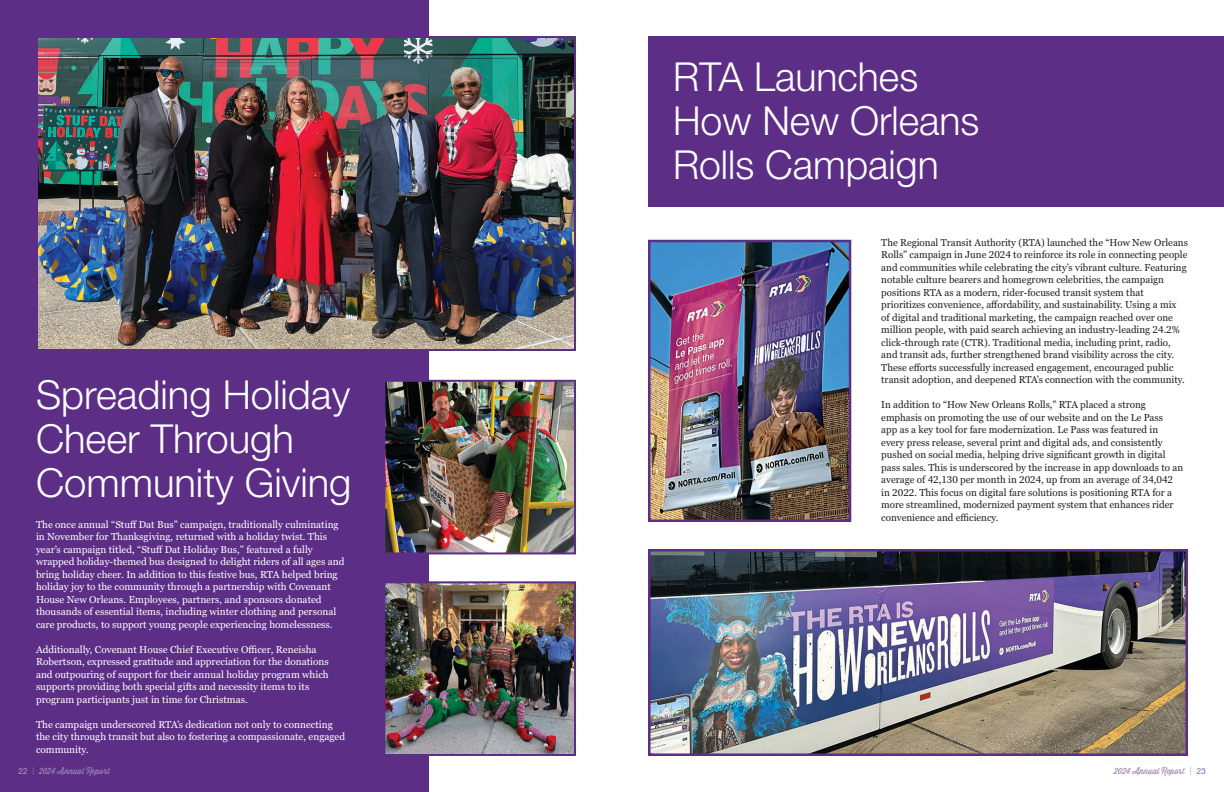
<style>
.page{position:relative;width:1224px;height:792px;background:#fff}
.page>*{position:absolute;margin:0;border:0;box-sizing:border-box;transform-origin:0 0}
.t1{font:300 40px "Helvetica Neue LT Pro";color:#fff}
.Body_Copy{font:10px/12.5px "Georgia Pro";color:#231f20}
.Body_Copy-2{font:10px/12.5px "Georgia Pro";color:#fff}
.t2{font:8.5px "Thirsty Script";color:#9d85b5}
.s1{font-family:"Helvetica Neue LT Pro";font-weight:500}
.s2{font-weight:300}
</style>
<div class="page">
<div style="left:0;top:0;width:428px;height:792px;background:#5c2e86"></div>
<img style="left:39px;top:39px;width:534px;height:309px">
<div style="left:36px;top:36px;width:540px;height:315px;border:2px solid #5c2e86"></div>
<img style="left:386px;top:383px;width:187px;height:168px">
<div style="left:383px;top:380px;width:193px;height:174px;border:2px solid #5c2e86"></div>
<img style="left:386px;top:584px;width:187px;height:169px">
<div style="left:383px;top:581px;width:193px;height:175px;border:2px solid #5c2e86"></div>
<div style="left:648px;top:36px;width:576px;height:171px;background:#5c2e86"></div>
<img style="left:652px;top:553px;width:532px;height:199px">
<div style="left:648px;top:549px;width:540px;height:207px;border:3px solid #5c2e86"></div>
<img style="left:651px;top:243px;width:197px;height:276px">
<div style="left:648px;top:240px;width:203px;height:282px;border:2px solid #5c2e86"></div>
<p class="t1" style="left:36px;top:370px;width:316px">Spreading Holiday</p>
<p class="t1" style="left:36px;top:414px;width:259px">Cheer Through</p>
<p class="t1" style="left:36px;top:458px;width:317px">Community Giving</p>
<p class="Body_Copy-2" style="left:36px;top:518px;width:310px">The once annual “Stuff Dat Bus” campaign, traditionally culminating in November for Thanksgiving, returned with a holiday twist. This year’s campaign titled, “Stuff Dat Holiday Bus,” featured a fully wrapped holiday-themed bus designed to delight riders of all ages and bring holiday cheer. In addition to this festive bus, RTA helped bring holiday joy to the community through a partnership with Covenant House New Orleans. Employees, partners, and sponsors donated thousands of essential items, including winter clothing and personal care products, to support young people experiencing homelessness.</p>
<p class="Body_Copy-2" style="left:36px;top:643px;width:294px">Additionally, Covenant House Chief Executive Officer, Reneisha Robertson, expressed gratitude and appreciation for the donations and outpouring of support for their annual holiday program which supports providing both special gifts and necessity items to its program participants just in time for Christmas.</p>
<p class="Body_Copy-2" style="left:36px;top:718px;width:311px">The campaign underscored RTA’s dedication not only to connecting the city through transit but also to fostering a compassionate, engaged community.</p>
<p class="t1" style="left:673px;top:52px;width:247px">RTA Launches</p>
<p class="t1" style="left:673px;top:96px;width:308px">How New Orleans</p>
<p class="t1" style="left:673px;top:140px;width:267px">Rolls Campaign</p>
<p class="Body_Copy" style="left:881px;top:237px;width:308px">The Regional Transit Authority (RTA) launched the “How New Orleans Rolls” campaign in June 2024 to reinforce its role in connecting people and communities while celebrating the city’s vibrant culture. Featuring notable culture bearers and homegrown celebrities, the campaign positions RTA as a modern, rider-focused transit system that prioritizes convenience, affordability, and sustainability. Using a mix<br>of digital and traditional marketing, the campaign reached over one million people, with paid search achieving an industry-leading 24.2% click-through rate (CTR). Traditional media, including print, radio, and transit ads, further strengthened brand visibility across the city.<br>These efforts successfully increased engagement, encouraged public transit adoption, and deepened RTA’s connection with the community.</p>
<p class="Body_Copy" style="left:881px;top:399px;width:303px">In addition to “How New Orleans Rolls,” RTA placed a strong emphasis on promoting the use of our website and on the Le Pass<br>app as a key tool for fare modernization. Le Pass was featured in every press release, several print and digital ads, and consistently pushed on social media, helping drive significant growth in digital pass sales. This is underscored by the increase in app downloads to an average of 42,130 per month in 2024, up from an average of 34,042 in 2022. This focus on digital fare solutions is positioning RTA for a more streamlined, modernized payment system that enhances rider convenience and efficiency.</p>
<p class="t2" style="left:18px;top:765px;width:93px"><span class="s1">22</span> | 2024 Annual Report</p>
<p class="t2" style="left:1114px;top:764px;width:93px">2024 Annual Repor<span class="s2">t |</span> <span class="s1">23</span></p>
</div>
